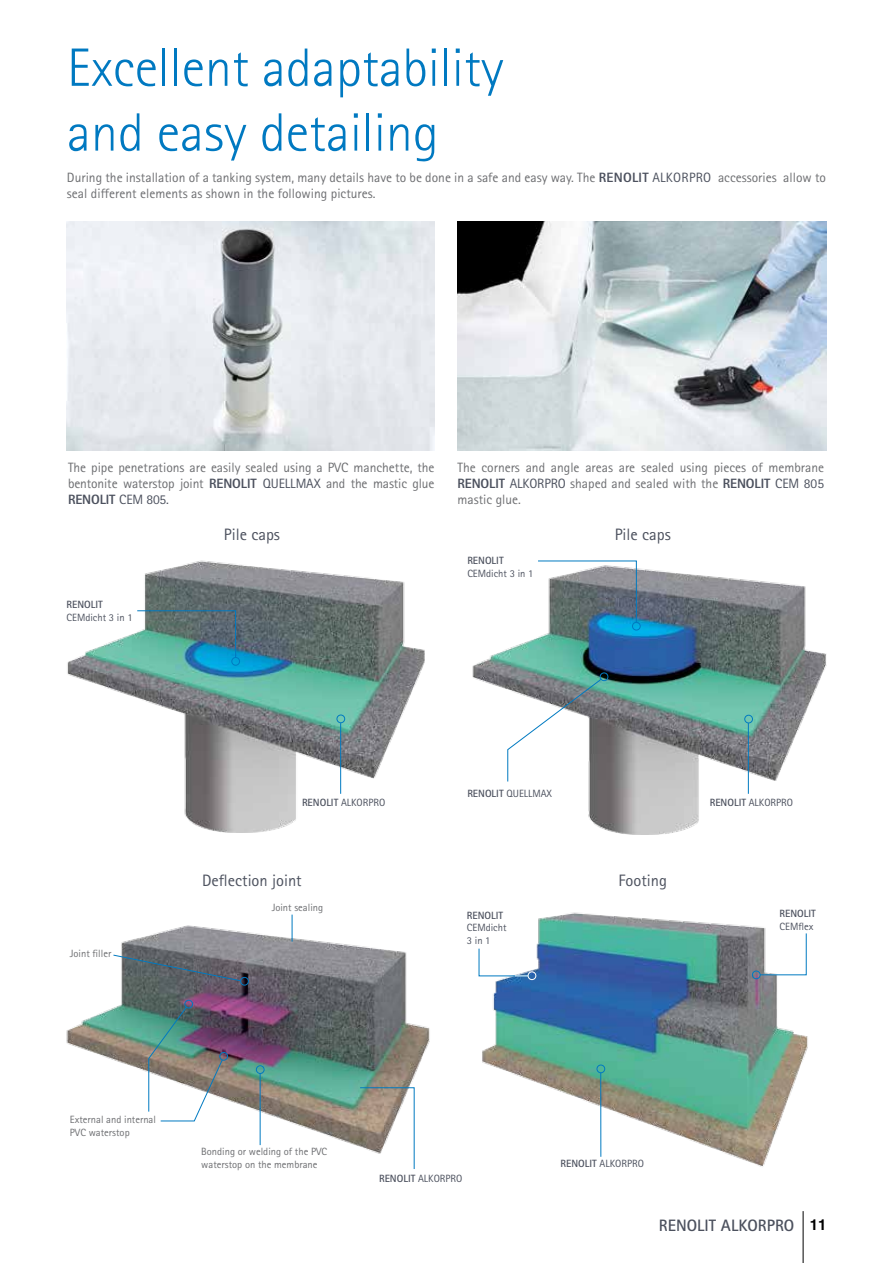
<style>
.page{position:relative;width:893px;height:1263px;background:#fff}
.page>*{position:absolute;margin:0;border:0;box-sizing:border-box;transform-origin:0 0}
.t1{font:300 54px/64.8px "Rotis Sans Serif";color:#0079c1}
.t2{font:16.5px "Rotis Sans Serif";color:#4c515e}
.t3{font:700 16.5px "Rotis Sans Serif";color:#4c515e}
.t4{font:13.5px/16.2px "Rotis Sans Serif";color:#6d6e71;text-align:justify}
.t5{font:10.5px/12.6px "Rotis Sans Serif";color:#4c515e}
.t6{font:10.5px/12.6px "Rotis Sans Serif";color:#6d6e71}
.t7{font:700 10.5px "Rotis Sans Serif";color:#4c515e}
.s1{font-weight:800;color:#4c515e}
.s2{color:#4c515e}
.s3{font-weight:700}
.s4{font-family:"Helvetica";font-size:15px;color:#000}
</style>
<div class="page">
<img style="left:67px;top:221px;width:368px;height:230px">
<img style="left:458px;top:221px;width:368px;height:230px">
<img style="left:67px;top:560px;width:358px;height:272px">
<img style="left:472px;top:568px;width:355px;height:267px">
<svg style="left:507px;top:678px;width:95px;height:104px"></svg>
<svg style="left:537px;top:560px;width:100px;height:63px"></svg>
<hr style="left:748px;top:723px;width:1px;height:71px;background:#007ac1">
<hr style="left:340px;top:723px;width:1px;height:71px;background:#007ac1">
<svg style="left:136px;top:610px;width:100px;height:48px;background:#568b8f"></svg>
<img style="left:66px;top:914px;width:361px;height:232px">
<img style="left:427px;top:912px;width:381px;height:255px">
<svg style="left:113px;top:954px;width:128px;height:27px;background:#696f76"></svg>
<svg style="left:292px;top:915px;width:1px;height:27px"></svg>
<img style="left:148px;top:1006px;width:75px;height:116px">
<hr style="left:600px;top:1072px;width:1px;height:85px;background:#007ac1">
<svg style="left:359px;top:1087px;width:56px;height:82px"></svg>
<hr style="left:260px;top:1073px;width:1px;height:72px;background:#007ac1">
<svg style="left:759px;top:933px;width:48px;height:42px"></svg>
<div style="left:600px;top:672px;width:8px;height:9px;border:1px solid #007ac1;border-radius:50%"></div>
<div style="left:632px;top:622px;width:9px;height:8px;border:1px solid #007ac1;border-radius:50%"></div>
<div style="left:744px;top:715px;width:9px;height:8px;border:1px solid #007ac1;border-radius:50%"></div>
<div style="left:231px;top:657px;width:9px;height:9px;border:1px solid #007ac1;border-radius:50%"></div>
<div style="left:337px;top:715px;width:8px;height:8px;border:1px solid #007ac1;border-radius:50%"></div>
<div style="left:240px;top:977px;width:9px;height:8px;border:1px solid #007ac1;border-radius:50%"></div>
<div style="left:184px;top:1000px;width:9px;height:8px;border:1px solid #007ac1;border-radius:50%"></div>
<div style="left:219px;top:1052px;width:9px;height:8px;border:1px solid #007ac1;border-radius:50%"></div>
<div style="left:256px;top:1065px;width:8px;height:9px;border:1px solid #007ac1;border-radius:50%"></div>
<div style="left:597px;top:1065px;width:8px;height:8px;border:1px solid #007ac1;border-radius:50%"></div>
<div style="left:528px;top:971px;width:8px;height:9px;border:1px solid #fff;border-radius:50%"></div>
<svg style="left:478px;top:948px;width:51px;height:29px"></svg>
<div style="left:752px;top:971px;width:8px;height:8px;border:1px solid #007ac1;border-radius:50%"></div>
<hr style="left:803px;top:1211px;width:1px;height:52px;background:#000">
<h1 class="t1" style="left:67px;top:35px;width:438px">Excellent adaptability and easy detailing</h1>
<p class="t4" style="left:67px;top:169px;width:760px">During the installation of a tanking system, many details have to be done in a safe and easy way. The <span class="s1">RENOLIT</span> <span class="s2">ALKORPRO</span> accessories allow to seal different elements as shown in the following pictures.</p>
<p class="t4" style="left:68px;top:459px;width:368px">The pipe penetrations are easily sealed using a PVC manchette, the bentonite waterstop joint <span class="s1">RENOLIT</span> <span class="s2">QUELLMAX</span> and the mastic glue <span class="s1">RENOLIT</span> <span class="s2">CEM 805.</span></p>
<p class="t4" style="left:458px;top:459px;width:368px">The corners and angle areas are sealed using pieces of membrane <span class="s1">RENOLIT</span> <span class="s2">ALKORPRO</span> shaped and sealed with the <span class="s1">RENOLIT</span> <span class="s2">CEM 805 </span>mastic glue.</p>
<p class="t2" style="left:224px;top:525px;width:58px">Pile caps</p>
<p class="t2" style="left:615px;top:525px;width:58px">Pile caps</p>
<p class="t7" style="left:67px;top:598px;width:38px">RENOLIT</p>
<p class="t5" style="left:67px;top:611px;width:68px">CEMdicht 3 in 1</p>
<p class="t7" style="left:467px;top:554px;width:38px">RENOLIT</p>
<p class="t5" style="left:467px;top:567px;width:68px">CEMdicht 3 in 1</p>
<p class="t6" style="left:70px;top:947px;width:43px">Joint filler</p>
<p class="t5" style="left:467px;top:787px;width:86px"><span class="s3">RENOLIT</span> QUELLMAX</p>
<p class="t5" style="left:302px;top:796px;width:85px"><span class="s3">RENOLIT</span> ALKORPRO</p>
<p class="t5" style="left:710px;top:796px;width:85px"><span class="s3">RENOLIT</span> ALKORPRO</p>
<p class="t2" style="left:202px;top:871px;width:101px">Deflection joint</p>
<p class="t2" style="left:618px;top:871px;width:50px">Footing</p>
<p class="t6" style="left:272px;top:901px;width:53px">Joint sealing</p>
<p class="t7" style="left:467px;top:908px;width:38px">RENOLIT</p>
<p class="t5" style="left:467px;top:921px;width:41px">CEMdicht<br>3 in 1</p>
<p class="t7" style="left:779px;top:907px;width:38px">RENOLIT</p>
<p class="t5" style="left:779px;top:920px;width:35px">CEMflex</p>
<p class="t6" style="left:70px;top:1113px;width:88px">External and internal<br>PVC waterstop</p>
<p class="t6" style="left:201px;top:1145px;width:127px">Bonding or welding of the PVC waterstop on the membrane</p>
<p class="t5" style="left:379px;top:1172px;width:85px"><span class="s3">RENOLIT</span> ALKORPRO</p>
<p class="t5" style="left:560px;top:1157px;width:85px"><span class="s3">RENOLIT</span> ALKORPRO</p>
<p class="t3" style="left:659px;top:1214px;width:169px">RENOLIT ALKORPRO <span class="s4">11</span></p>
</div>
